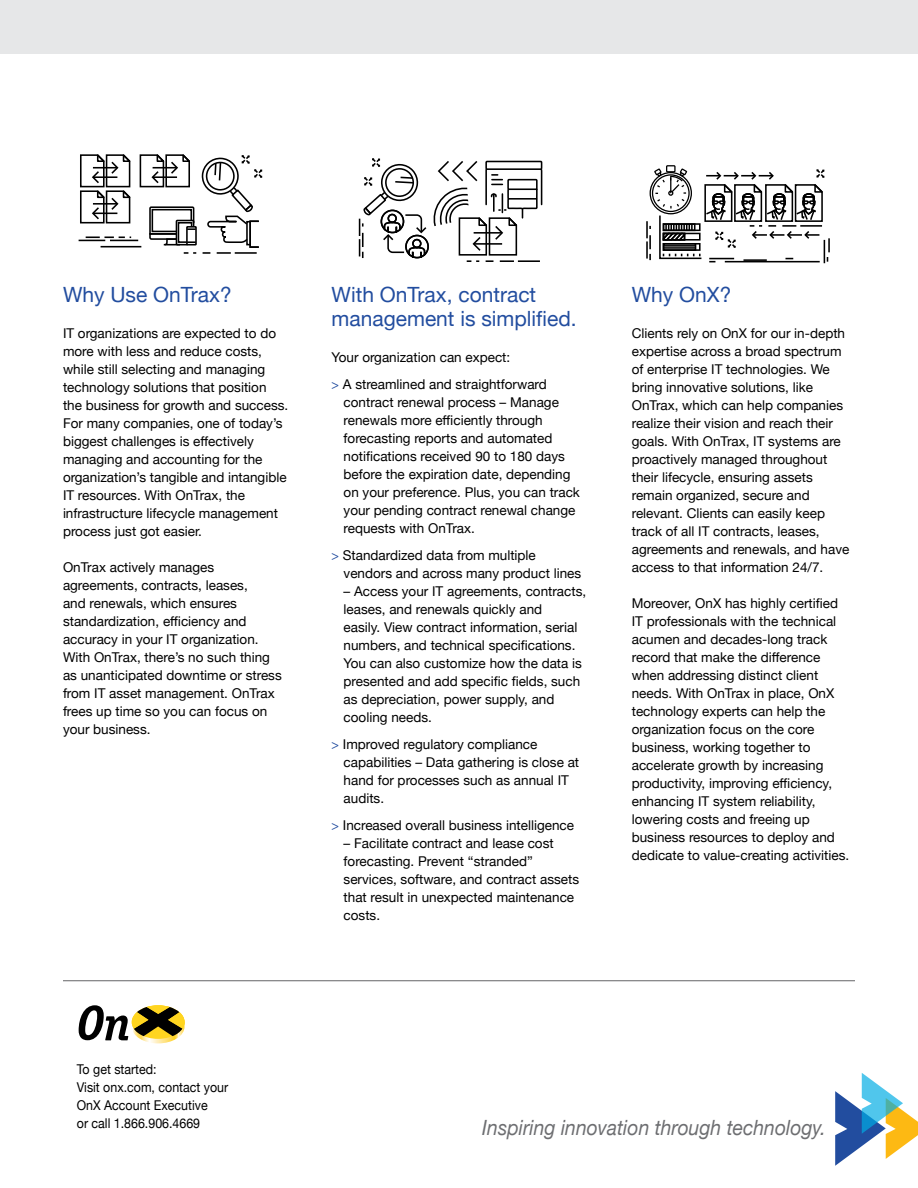
<style>
.page{position:relative;width:918px;height:1188px;background:#fff}
.page>*{position:absolute;margin:0;border:0;box-sizing:border-box;transform-origin:0 0}
.t1{font:21px/24px "Helvetica Neue";color:#224d9f}
.t2{font:italic 21px "Helvetica Neue";color:#6d6e71;scale:.92 1}
.t3{font:13.5px/18px "Helvetica Neue";color:#000}
.t4{font:13.5px/18px "Helvetica Neue";color:#000;scale:.92 1}
.s1{color:#224d9f}
</style>
<div class="page">
<svg style="left:79px;top:1005px;width:106px;height:38px"></svg>
<svg style="left:835px;top:1073px;width:83px;height:93px"></svg>
<hr style="left:63px;top:980px;width:792px;height:1px;background:#636466">
<div style="left:0;top:0;width:918px;height:54px;background:#e6e7e8"></div>
<svg style="left:79px;top:155px;width:183px;height:99px"></svg>
<hr style="left:101px;top:246px;width:40px;height:1px;background:#000">
<svg style="left:359px;top:158px;width:183px;height:104px"></svg>
<div style="left:666px;top:165px;width:10px;height:7px;border:1px solid #000"></div>
<svg style="left:646px;top:167px;width:184px;height:96px"></svg>
<h1 class="t1" style="left:63px;top:283px;width:170px">Why Use OnTrax?</h1>
<p class="t3" style="left:63px;top:325px;width:227px">IT organizations are expected to do more with less and reduce costs, while still selecting and managing technology solutions that position the business for growth and success.<br>For many companies, one of today’s biggest challenges is effectively managing and accounting for the organization’s tangible and intangible IT resources. With OnTrax, the infrastructure lifecycle management process just got easier.</p>
<p class="t3" style="left:63px;top:559px;width:220px">OnTrax actively manages agreements, contracts, leases,<br>and renewals, which ensures standardization, efficiency and accuracy in your IT organization.<br>With OnTrax, there’s no such thing as unanticipated downtime or stress from IT asset management. OnTrax frees up time so you can focus on your business.</p>
<h1 class="t1" style="left:332px;top:283px;width:247px">With OnTrax, contract management is simplified.</h1>
<p class="t3" style="left:332px;top:344px;width:217px;line-height:27px">Your organization can expect:<br><span class="s1">&gt;</span> A streamlined and straightforward</p>
<p class="t3" style="left:344px;top:394px;width:238px">contract renewal process – Manage renewals more efficiently through forecasting reports and automated notifications received 90 to 180 days before the expiration date, depending on your preference. Plus, you can track your pending contract renewal change requests with OnTrax.</p>
<p class="t3" style="left:344px;top:547px;width:239px;text-indent:-12px"><span class="s1">&gt;</span> Standardized data from multiple vendors and across many product lines</p>
<p class="t3" style="left:344px;top:583px;width:244px">– Access your IT agreements, contracts, leases, and renewals quickly and<br>easily. View contract information, serial numbers, and technical specifications.<br>You can also customize how the data is presented and add specific fields, such as depreciation, power supply, and cooling needs.</p>
<p class="t3" style="left:344px;top:736px;width:237px;text-indent:-12px"><span class="s1">&gt;</span> Improved regulatory compliance capabilities – Data gathering is close at hand for processes such as annual IT audits.</p>
<p class="t3" style="left:332px;top:817px;width:244px"><span class="s1">&gt;</span> Increased overall business intelligence</p>
<p class="t3" style="left:344px;top:835px;width:237px">– Facilitate contract and lease cost forecasting. Prevent “stranded” services, software, and contract assets that result in unexpected maintenance costs.</p>
<h1 class="t1" style="left:632px;top:283px;width:101px">Why OnX?</h1>
<p class="t3" style="left:632px;top:325px;width:219px">Clients rely on OnX for our in-depth expertise across a broad spectrum of enterprise IT technologies. We bring innovative solutions, like OnTrax, which can help companies realize their vision and reach their goals. With OnTrax, IT systems are proactively managed throughout their lifecycle, ensuring assets remain organized, secure and relevant. Clients can easily keep track of all IT contracts, leases, agreements and renewals, and have access to that information 24/7.</p>
<p class="t3" style="left:632px;top:595px;width:219px">Moreover, OnX has highly certified IT professionals with the technical acumen and decades-long track record that make the difference when addressing distinct client needs. With OnTrax in place, OnX technology experts can help the organization focus on the core business, working together to accelerate growth by increasing productivity, improving efficiency, enhancing IT system reliability, lowering costs and freeing up business resources to deploy and dedicate to value-creating activities.</p>
<p class="t4" style="left:77px;top:1061px;width:166px">To get started:<br>Visit onx.com, contact your<br>OnX Account Executive<br>or call 1.866.906.4669</p>
<h1 class="t2" style="left:482px;top:1112px;width:375px">Inspiring innovation through technology.</h1>
</div>
